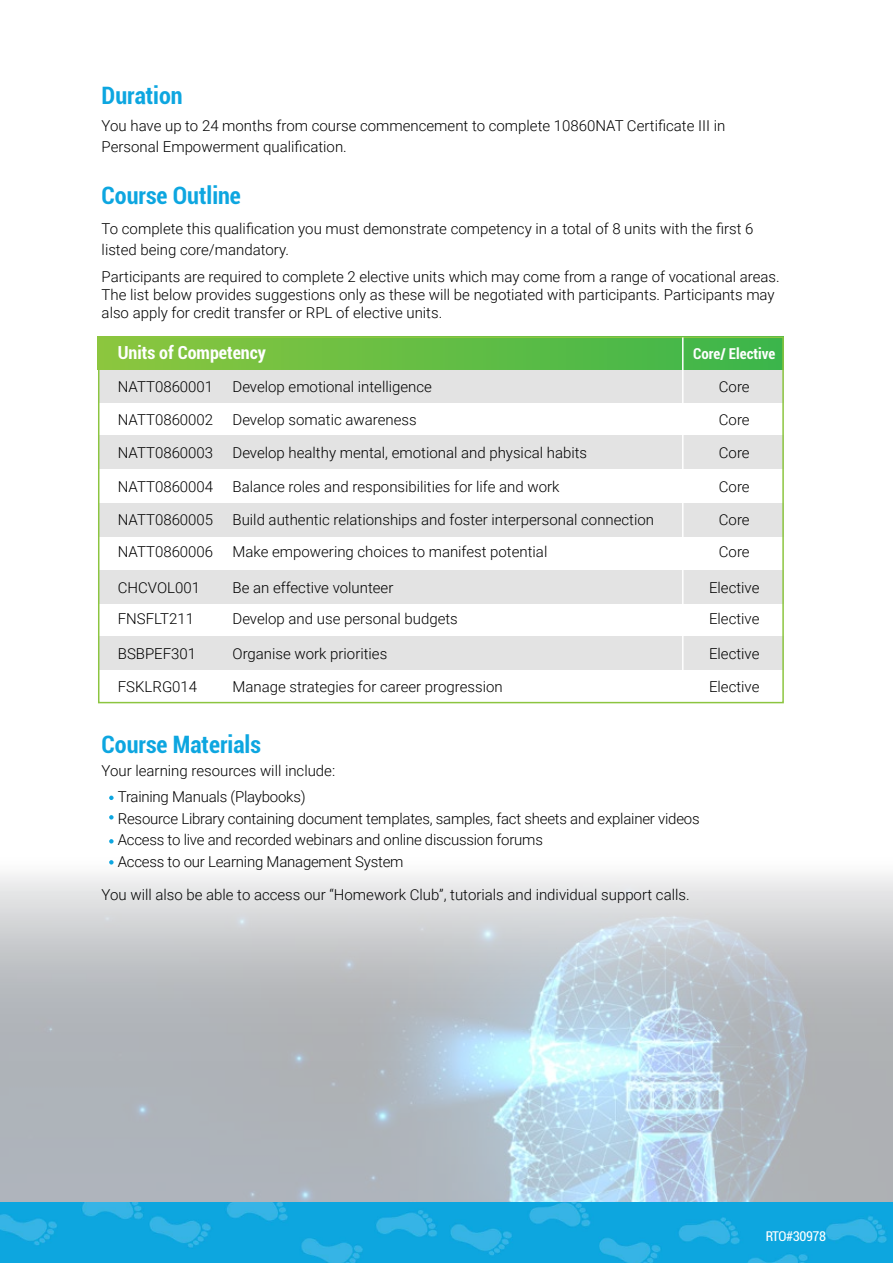
<style>
.page{position:relative;width:893px;height:1263px;background:#fff}
.page>*{position:absolute;margin:0;border:0;box-sizing:border-box;transform-origin:0 0}
.t1{font:700 condensed 24px "Roboto";color:#0da6e0}
.t2{font:700 condensed 18px "Roboto";color:#fff}
.t3{font:300 15px/21px "Roboto";color:#000}
.t4{font:700 condensed 15px "Roboto";color:#fff}
.t5{font:condensed 13.5px "Roboto";letter-spacing:-.03em;color:#fff}
</style>
<div class="page">
<div style="left:98px;top:571px;width:686px;height:33px;background:#e3e3e3"></div>
<div style="left:98px;top:637px;width:686px;height:33px;background:#e3e3e3"></div>
<div style="left:98px;top:503px;width:686px;height:34px;background:#e3e3e3"></div>
<img style="left:1px;top:864px;width:891px;height:338px">
<img style="left:0;top:1202px;width:893px;height:61px">
<div style="left:98px;top:370px;width:686px;height:33px;background:#e3e3e3"></div>
<div style="left:98px;top:436px;width:686px;height:33px;background:#e3e3e3"></div>
<div style="left:98px;top:336px;width:686px;height:34px;background:linear-gradient(to right,#8cc63e,#3bb54b)"></div>
<svg style="left:109px;top:796px;width:5px;height:4px"></svg>
<svg style="left:109px;top:815px;width:5px;height:4px"></svg>
<svg style="left:109px;top:839px;width:5px;height:4px"></svg>
<svg style="left:109px;top:860px;width:5px;height:4px"></svg>
<div style="left:98px;top:336px;width:686px;height:367px;border:2px solid #8cc540"></div>
<hr style="left:682px;top:337px;width:1px;height:362px;background:#fff">
<h1 class="t1" style="left:102px;top:79px;width:83px">Duration</h1>
<p class="t3" style="left:102px;top:114px;width:625px">You have up to 24 months from course commencement to complete 10860NAT Certificate III in<br>Personal Empowerment qualification.</p>
<h1 class="t1" style="left:102px;top:179px;width:141px">Course Outline</h1>
<p class="t3" style="left:102px;top:218px;width:653px">To complete this qualification you must demonstrate competency in a total of 8 units with the first 6 listed being core/mandatory.</p>
<p class="t3" style="left:102px;top:267px;width:680px;line-height:18px">Participants are required to complete 2 elective units which may come from a range of vocational areas.<br>The list below provides suggestions only as these will be negotiated with participants. Participants may also apply for credit transfer or RPL of elective units.</p>
<p class="t2" style="left:118px;top:340px;width:150px">Units of Competency</p>
<p class="t4" style="left:693px;top:343px;width:84px">Core/ Elective</p>
<p class="t3" style="left:118px;top:375px;width:97px">NATT0860001</p>
<p class="t3" style="left:232px;top:375px;width:201px">Develop emotional intelligence</p>
<p class="t3" style="left:719px;top:375px;width:32px">Core</p>
<p class="t3" style="left:118px;top:408px;width:97px">NATT0860002</p>
<p class="t3" style="left:232px;top:408px;width:186px">Develop somatic awareness</p>
<p class="t3" style="left:719px;top:408px;width:32px">Core</p>
<p class="t3" style="left:118px;top:441px;width:97px">NATT0860003</p>
<p class="t3" style="left:232px;top:441px;width:356px">Develop healthy mental, emotional and physical habits</p>
<p class="t3" style="left:719px;top:441px;width:32px">Core</p>
<p class="t3" style="left:118px;top:476px;width:97px">NATT0860004</p>
<p class="t3" style="left:232px;top:476px;width:328px">Balance roles and responsibilities for life and work</p>
<p class="t3" style="left:719px;top:476px;width:32px">Core</p>
<p class="t3" style="left:118px;top:509px;width:97px">NATT0860005</p>
<p class="t3" style="left:232px;top:509px;width:423px">Build authentic relationships and foster interpersonal connection</p>
<p class="t3" style="left:719px;top:509px;width:32px">Core</p>
<p class="t3" style="left:118px;top:540px;width:97px">NATT0860006</p>
<p class="t3" style="left:232px;top:540px;width:316px">Make empowering choices to manifest potential</p>
<p class="t3" style="left:719px;top:540px;width:32px">Core</p>
<p class="t3" style="left:118px;top:576px;width:84px">CHCVOL001</p>
<p class="t3" style="left:232px;top:576px;width:162px">Be an effective volunteer</p>
<p class="t3" style="left:709px;top:576px;width:52px">Elective</p>
<p class="t3" style="left:118px;top:608px;width:78px">FNSFLT211</p>
<p class="t3" style="left:232px;top:608px;width:227px">Develop and use personal budgets</p>
<p class="t3" style="left:709px;top:608px;width:52px">Elective</p>
<p class="t3" style="left:118px;top:642px;width:80px">BSBPEF301</p>
<p class="t3" style="left:232px;top:642px;width:156px">Organise work priorities</p>
<p class="t3" style="left:709px;top:642px;width:52px">Elective</p>
<p class="t3" style="left:118px;top:675px;width:81px">FSKLRG014</p>
<p class="t3" style="left:232px;top:675px;width:272px">Manage strategies for career progression</p>
<p class="t3" style="left:709px;top:675px;width:52px">Elective</p>
<h1 class="t1" style="left:102px;top:728px;width:161px">Course Materials</h1>
<p class="t3" style="left:118px;top:757px;width:219px;line-height:26.1px;text-indent:-16px">Your learning resources will include:<br>Training Manuals (Playbooks)</p>
<p class="t3" style="left:118px;top:807px;width:583px;line-height:21.8px">Resource Library containing document templates, samples, fact sheets and explainer videos<br>Access to live and recorded webinars and online discussion forums<br>Access to our Learning Management System</p>
<p class="t3" style="left:102px;top:884px;width:589px">You will also be able to access our “Homework Club”, tutorials and individual support calls.</p>
<p class="t5" style="left:766px;top:1227px;width:62px">RTO#30978</p>
</div>
